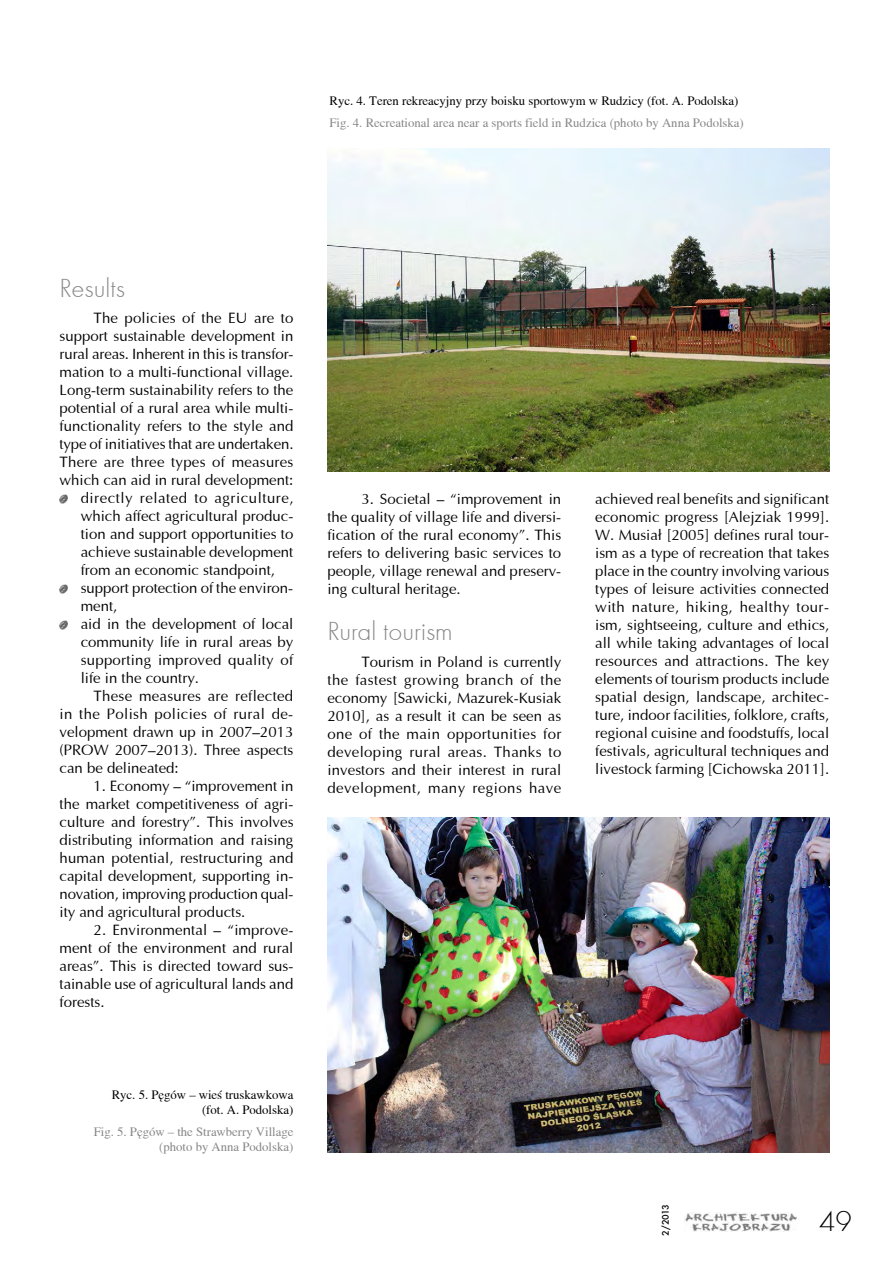
<style>
.page{position:relative;width:893px;height:1263px;background:#fff}
.page>*{position:absolute;margin:0;border:0;box-sizing:border-box;transform-origin:0 0}
.t1{font:30px "Futura TEE Ligh";color:#000}
.t2{font:27px "Futura TEE Ligh";color:#878787}
.t3{font:15px/18px "Ottawa";color:#000;text-align:justify}
.t4{font:15px "Ottawa";letter-spacing:.02em;color:#000}
.t5{font:15px "Ottawa";letter-spacing:.035em;color:#000}
.t6{font:12.75px/15.3px "Toronto";color:#878787;text-align:right}
.t7{font:12.75px/15.3px "Toronto";color:#000;text-align:right}
.t8{font:500 10.05px "Futura TEE";color:#000}
</style>
<div class="page">
<img style="left:685px;top:1212px;width:112px;height:20px">
<svg style="left:60px;top:495px;width:8px;height:8px"></svg>
<svg style="left:60px;top:585px;width:8px;height:8px"></svg>
<svg style="left:60px;top:621px;width:8px;height:8px"></svg>
<img style="left:327px;top:149px;width:502px;height:322px">
<img style="left:327px;top:818px;width:502px;height:334px">
<p class="t7" style="left:330px;top:93px;width:410px">Ryc. 4. Teren rekreacyjny przy boisku sportowym w Rudzicy (fot. A. Podolska)</p>
<p class="t6" style="left:330px;top:115px;width:416px">Fig. 4. Recreational area near a sports field in Rudzica (photo by Anna Podolska)</p>
<h2 class="t2" style="left:60px;top:272px;width:67px">Results</h2>
<p class="t3" style="left:94px;top:309px;width:201px">The policies of the EU are to</p>
<p class="t3" style="left:60px;top:327px;width:235px">support sustainable development in</p>
<p class="t3" style="left:60px;top:345px;width:236px">rural areas. Inherent in this is transfor-</p>
<p class="t3" style="left:60px;top:363px;width:235px">mation to a multi-functional village.</p>
<p class="t3" style="left:60px;top:381px;width:235px">Long-term sustainability refers to the</p>
<p class="t3" style="left:60px;top:399px;width:235px">potential of a rural area while multi-</p>
<p class="t3" style="left:60px;top:417px;width:235px">functionality refers to the style and</p>
<p class="t3" style="left:60px;top:435px;width:235px">type of initiatives that are undertaken.</p>
<p class="t3" style="left:60px;top:453px;width:235px">There are three types of measures</p>
<p class="t3" style="left:60px;top:471px;width:235px">which can aid in rural development:</p>
<p class="t5" style="left:81px;top:489px;width:214px">directly related to agriculture,</p>
<p class="t3" style="left:81px;top:507px;width:214px">which affect agricultural produc-</p>
<p class="t3" style="left:81px;top:525px;width:214px">tion and support opportunities to</p>
<p class="t3" style="left:81px;top:543px;width:214px">achieve sustainable development</p>
<p class="t3" style="left:81px;top:561px;width:196px">from an economic standpoint,</p>
<p class="t3" style="left:81px;top:579px;width:214px">support protection of the environ-</p>
<p class="t3" style="left:81px;top:597px;width:38px">ment,</p>
<p class="t3" style="left:81px;top:615px;width:214px">aid in the development of local</p>
<p class="t3" style="left:81px;top:633px;width:214px">community life in rural areas by</p>
<p class="t3" style="left:81px;top:651px;width:214px">supporting improved quality of</p>
<p class="t3" style="left:81px;top:669px;width:120px">life in the country.</p>
<p class="t4" style="left:94px;top:687px;width:201px">These measures are reflected</p>
<p class="t4" style="left:60px;top:705px;width:235px">in the Polish policies of rural de-</p>
<p class="t3" style="left:60px;top:723px;width:235px">velopment drawn up in 2007–2013</p>
<p class="t3" style="left:60px;top:741px;width:235px">(PROW 2007–2013). Three aspects</p>
<p class="t3" style="left:60px;top:759px;width:121px">can be delineated:</p>
<p class="t3" style="left:60px;top:777px;width:236px;text-indent:34px">1. Economy – “improvement in the market competitiveness of agri&shy;culture and forestry”. This involves distributing information and raising human potential, restructuring and capital development, supporting in&shy;novation, improving production qual&shy;ity and agricultural products.</p>
<p class="t3" style="left:60px;top:921px;width:235px;text-indent:34px">2. Environmental – “improve&shy;ment of the environment and rural areas”. This is directed toward sus&shy;tainable use of agricultural lands and forests.</p>
<p class="t7" style="left:112px;top:1086px;width:183px">Ryc. 5. Pęgów – wieś truskawkowa (fot. A. Podolska)</p>
<p class="t6" style="left:94px;top:1123px;width:201px">Fig. 5. Pęgów – the Strawberry Village (photo by Anna Podolska)</p>
<p class="t3" style="left:327px;top:490px;width:235px;text-indent:34px">3. Societal – “improvement in the quality of village life and diversi&shy;fication of the rural economy”. This refers to delivering basic services to people, village renewal and preserv&shy;ing cultural heritage.</p>
<h2 class="t2" style="left:327px;top:616px;width:127px">Rural tourism</h2>
<p class="t3" style="left:327px;top:653px;width:236px;text-indent:34px">Tourism in Poland is currently the fastest growing branch of the economy [Sawicki, Mazurek-Kusiak 2010], as a result it can be seen as one of the main opportunities for developing rural areas. Thanks to investors and their interest in rural development, many regions have</p>
<p class="t3" style="left:595px;top:490px;width:235px">achieved real benefits and significant economic progress [Alejziak 1999].<br>W. Musiał [2005] defines rural tour&shy;ism as a type of recreation that takes place in the country involving various types of leisure activities connected with nature, hiking, healthy tour&shy;ism, sightseeing, culture and ethics, all while taking advantages of local resources and attractions. The key elements of tourism products include spatial design, landscape, architec&shy;ture, indoor facilities, folklore, crafts, regional cuisine and foodstuffs, local festivals, agricultural techniques and livestock farming [Cichowska 2011].</p>
<p class="t8" style="left:659px;top:1236px;width:33px;rotate:-90deg">2/2013</p>
<h1 class="t1" style="left:819px;top:1204px;width:34px">49</h1>
</div>
